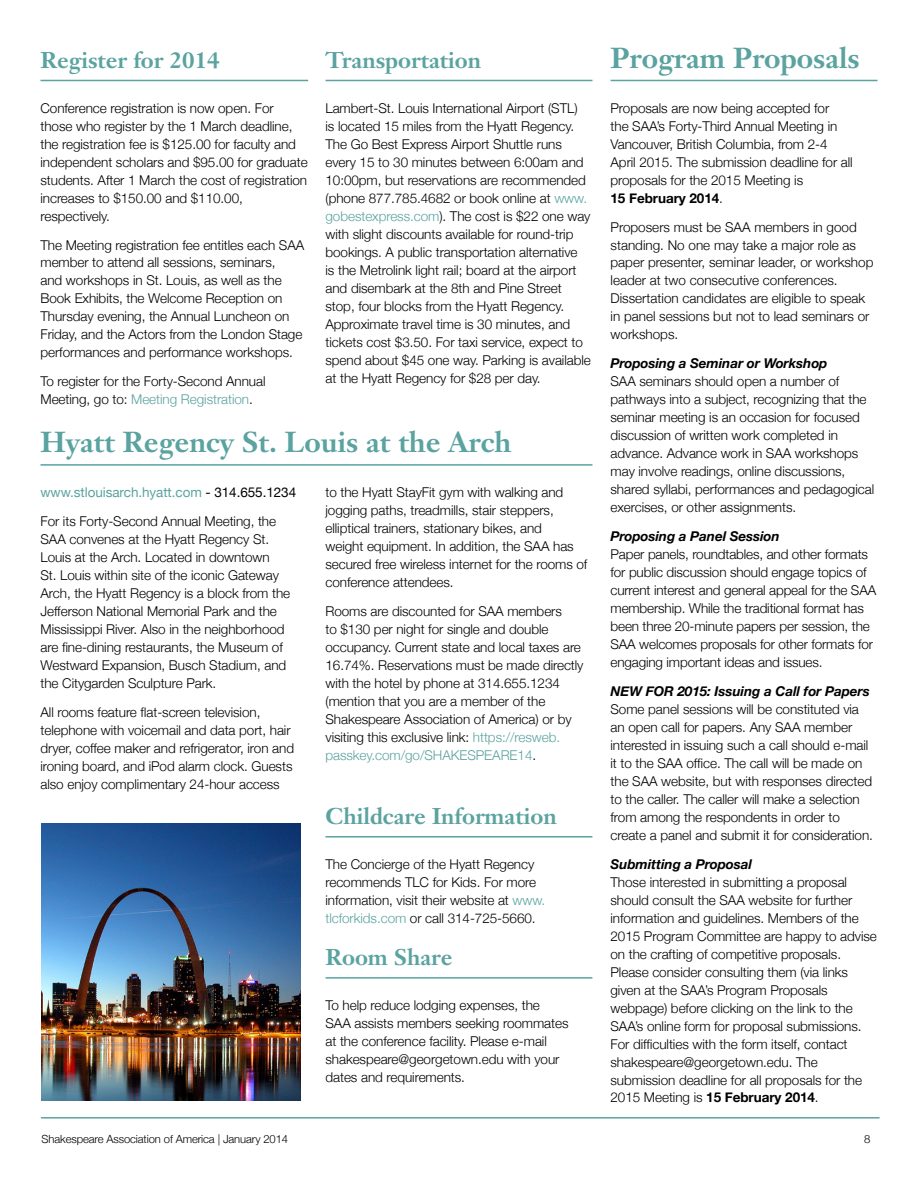
<style>
.page{position:relative;width:918px;height:1188px;background:#fff}
.page>*{position:absolute;margin:0;border:0;box-sizing:border-box;transform-origin:0 0}
.t1{font:700 28.5px "Janson Text";color:#5aa3a0}
.t2{font:700 22.5px "Janson Text";color:#5aa3a0}
.t3{font:300 13.5px/18px "Helvetica Neue";letter-spacing:-.005em;color:#000}
.t4{font:italic 700 13.5px "Helvetica Neue";letter-spacing:-.005em;color:#000}
.t5{font:300 11.25px "Helvetica Neue";letter-spacing:-.01em;color:#000}
.s1{color:#5aa3a0}
.s2{font-weight:400;color:#5aa3a0}
.s3{font-weight:400}
.s4{font-weight:700}
</style>
<div class="page">
<hr style="left:41px;top:1117px;width:839px;height:2px;background:#5aa3a0">
<hr style="left:40px;top:464px;width:552px;height:2px;background:#5aa3a0">
<hr style="left:611px;top:80px;width:267px;height:1px;background:#5aa3a0">
<hr style="left:40px;top:80px;width:268px;height:1px;background:#5aa3a0">
<hr style="left:326px;top:80px;width:266px;height:1px;background:#5aa3a0">
<hr style="left:325px;top:836px;width:267px;height:2px;background:#5aa3a0">
<hr style="left:325px;top:977px;width:267px;height:2px;background:#5aa3a0">
<img style="left:42px;top:824px;width:259px;height:277px">
<h2 class="t2" style="left:40px;top:45px;width:181px">Register for 2014</h2>
<p class="t3" style="left:40px;top:98px;width:269px">Conference registration is now open. For those who register by the 1 March deadline, the registration fee is $125.00 for faculty and independent scholars and $95.00 for graduate students. After 1 March the cost of registration increases to $150.00 and $110.00, respectively.</p>
<p class="t3" style="left:40px;top:235px;width:265px">The Meeting registration fee entitles each SAA member to attend all sessions, seminars,<br>and workshops in St. Louis, as well as the Book Exhibits, the Welcome Reception on Thursday evening, the Annual Luncheon on Friday, and the Actors from the London Stage performances and performance workshops.</p>
<p class="t3" style="left:40px;top:372px;width:227px">To register for the Forty-Second Annual<br>Meeting, go to: <span class="s1">Meeting Registration</span>.</p>
<h2 class="t2" style="left:326px;top:45px;width:157px">Transportation</h2>
<p class="t3" style="left:326px;top:98px;width:267px">Lambert-St. Louis International Airport (STL)<br>is located 15 miles from the Hyatt Regency.<br>The Go Best Express Airport Shuttle runs every 15 to 30 minutes between 6:00am and 10:00pm, but reservations are recommended (phone 877.785.4682 or book online at <span class="s1">www. gobestexpress.com</span>). The cost is $22 one way with slight discounts available for round-trip bookings. A public transportation alternative<br>is the Metrolink light rail; board at the airport and disembark at the 8th and Pine Street stop, four blocks from the Hyatt Regency.<br>Approximate travel time is 30 minutes, and tickets cost $3.50. For taxi service, expect to spend about $45 one way. Parking is available at the Hyatt Regency for $28 per day.</p>
<h1 class="t1" style="left:40px;top:424px;width:472px">Hyatt Regency St. Louis at the Arch</h1>
<p class="t3" style="left:40px;top:477px;width:257px;line-height:28.8px"><span class="s2">www.stlouisarch.hyatt.com</span> <span class="s3">- 314.655.1234<br></span>For its Forty-Second Annual Meeting, the</p>
<p class="t3" style="left:40px;top:529px;width:251px">SAA convenes at the Hyatt Regency St.<br>Louis at the Arch. Located in downtown<br>St. Louis within site of the iconic Gateway Arch, the Hyatt Regency is a block from the Jefferson National Memorial Park and the Mississippi River. Also in the neighborhood are fine-dining restaurants, the Museum of Westward Expansion, Busch Stadium, and the Citygarden Sculpture Park.</p>
<p class="t3" style="left:40px;top:702px;width:255px">All rooms feature flat-screen television, telephone with voicemail and data port, hair dryer, coffee maker and refrigerator, iron and ironing board, and iPod alarm clock. Guests also enjoy complimentary 24-hour access</p>
<p class="t3" style="left:325px;top:483px;width:263px">to the Hyatt StayFit gym with walking and jogging paths, treadmills, stair steppers, elliptical trainers, stationary bikes, and<br>weight equipment. In addition, the SAA has secured free wireless internet for the rooms of conference attendees.</p>
<p class="t3" style="left:325px;top:601px;width:260px">Rooms are discounted for SAA members<br>to $130 per night for single and double occupancy. Current state and local taxes are 16.74%. Reservations must be made directly with the hotel by phone at 314.655.1234 (mention that you are a member of the Shakespeare Association of America) or by visiting this exclusive link: <span class="s1">https://resweb. passkey.com/go/SHAKESPEARE14</span>.</p>
<h2 class="t2" style="left:325px;top:802px;width:233px">Childcare Information</h2>
<p class="t3" style="left:325px;top:854px;width:221px">The Concierge of the Hyatt Regency recommends TLC for Kids. For more information, visit their website at <span class="s1">www. tlcforkids.com</span> or call 314-725-5660.</p>
<h2 class="t2" style="left:325px;top:943px;width:129px">Room Share</h2>
<p class="t3" style="left:325px;top:996px;width:245px">To help reduce lodging expenses, the SAA assists members seeking roommates at the conference facility. Please e-mail shakespeare@georgetown.edu with your dates and requirements.</p>
<h1 class="t1" style="left:611px;top:39px;width:251px">Program Proposals</h1>
<p class="t3" style="left:611px;top:98px;width:244px">Proposals are now being accepted for<br>the SAA’s Forty-Third Annual Meeting in Vancouver, British Columbia, from 2-4<br>April 2015. The submission deadline for all proposals for the 2015 Meeting is<br><span class="s4">15 February 2014</span>.</p>
<p class="t3" style="left:611px;top:217px;width:264px">Proposers must be SAA members in good standing. No one may take a major role as paper presenter, seminar leader, or workshop leader at two consecutive conferences.<br>Dissertation candidates are eligible to speak in panel sessions but not to lead seminars or workshops.</p>
<p class="t4" style="left:611px;top:353px;width:218px">Proposing a Seminar or Workshop</p>
<p class="t3" style="left:611px;top:372px;width:265px">SAA seminars should open a number of pathways into a subject, recognizing that the seminar meeting is an occasion for focused discussion of written work completed in advance. Advance work in SAA workshops may involve readings, online discussions, shared syllabi, performances and pedagogical exercises, or other assignments.</p>
<p class="t4" style="left:611px;top:526px;width:171px">Proposing a Panel Session</p>
<p class="t3" style="left:611px;top:544px;width:267px">Paper panels, roundtables, and other formats for public discussion should engage topics of current interest and general appeal for the SAA membership. While the traditional format has been three 20-minute papers per session, the SAA welcomes proposals for other formats for engaging important ideas and issues.</p>
<p class="t4" style="left:611px;top:680px;width:261px">NEW FOR 2015: Issuing a Call for Papers</p>
<p class="t3" style="left:611px;top:699px;width:264px">Some panel sessions will be constituted via an open call for papers. Any SAA member interested in issuing such a call should e-mail it to the SAA office. The call will be made on the SAA website, but with responses directed to the caller. The caller will make a selection from among the respondents in order to create a panel and submit it for consideration.</p>
<p class="t4" style="left:611px;top:853px;width:143px">Submitting a Proposal</p>
<p class="t3" style="left:611px;top:872px;width:268px">Those interested in submitting a proposal should consult the SAA website for further information and guidelines. Members of the 2015 Program Committee are happy to advise on the crafting of competitive proposals.<br>Please consider consulting them (via links given at the SAA’s Program Proposals webpage) before clicking on the link to the SAA’s online form for proposal submissions.<br>For difficulties with the form itself, contact shakespeare@georgetown.edu. The submission deadline for all proposals for the 2015 Meeting is <span class="s4">15 February 2014</span>.</p>
<p class="t5" style="left:42px;top:1130px;width:248px">Shakespeare Association of America | January 2014</p>
<p class="t5" style="left:864px;top:1130px;width:8px">8</p>
</div>
